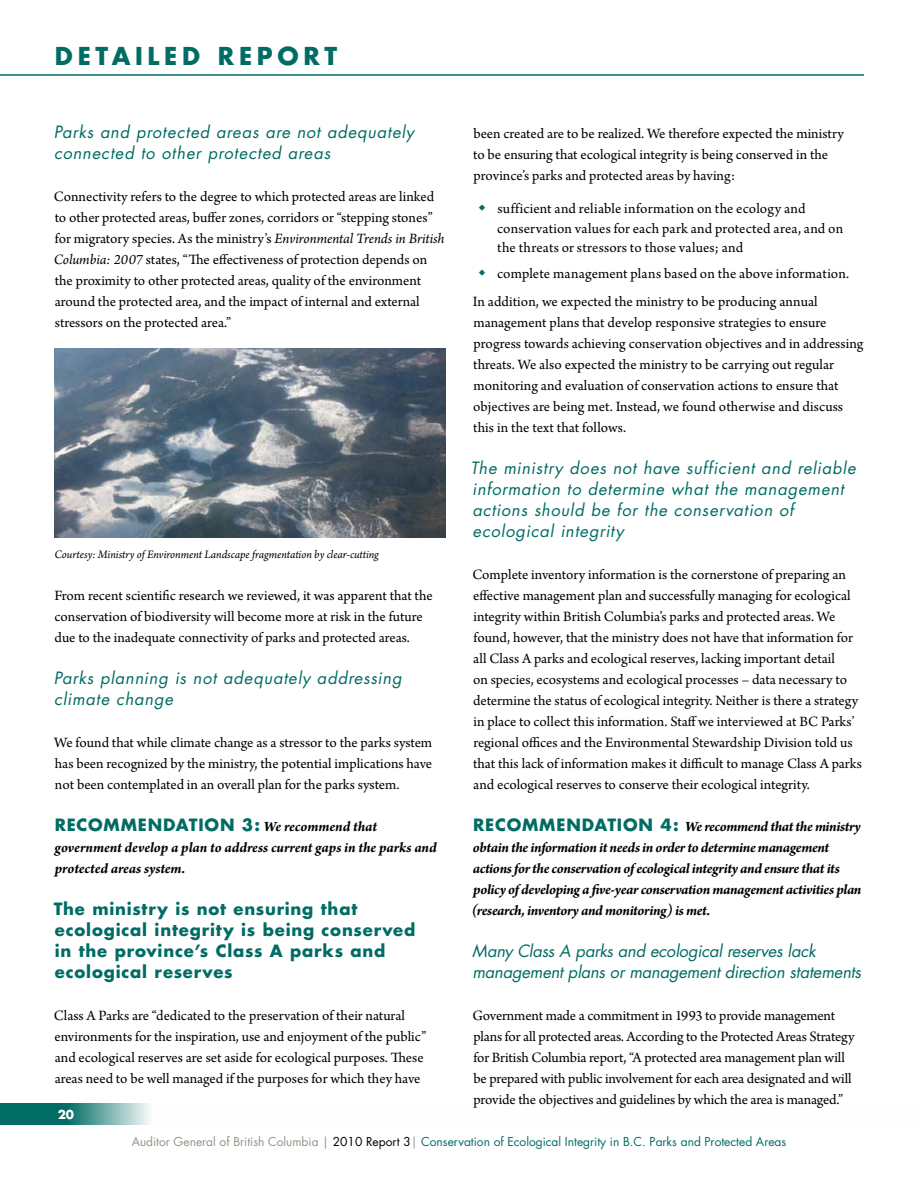
<style>
.page{position:relative;width:918px;height:1188px;background:#fff}
.page>*{position:absolute;margin:0;border:0;box-sizing:border-box;transform-origin:0 0}
.t1{font:700 24px "Futura";color:#006c64}
.t2{font:italic 16.5px/21px "Futura";letter-spacing:.045em;color:#006c64}
.t3{font:700 16.5px/21px "Futura";letter-spacing:.05em;color:#006c64}
.t4{font:italic 16.5px/21px "Futura";letter-spacing:-.01em;color:#006c64}
.t5{font:15px/21px "Arno Pro";color:#000}
.t6{font:italic 700 15px/21px "Arno Pro";letter-spacing:-.02em;color:#000}
.t7{font:12px "Futura";color:#006c64}
.t8{font:italic 12px "Arno Pro";letter-spacing:-.005em;color:#000}
.t9{font:700 12px "Futura";color:#fff}
.s1{font-style:italic}
.s2{font-family:"Futura";font-style:normal;font-size:16.5px;color:#006c64}
.s3{color:#939285}
.s4{color:#000}
</style>
<div class="page">
<img style="left:54px;top:348px;width:392px;height:190px">
<svg style="left:0;top:1104px;width:149px;height:21px;background:#43928c"></svg>
<hr style="left:0;top:74px;width:864px;height:2px;background:#006c64">
<h1 class="t1" style="left:55px;top:40px;width:20px">Deta</h1>
<h1 class="t1" style="left:135px;top:40px;width:164px">ile d Report</h1>
<p class="t2" style="left:54px;top:122px;width:362px">Parks and protected areas are not adequately connected to other protected areas</p>
<p class="t5" style="left:54px;top:187px;width:392px">Connectivity refers to the degree to which protected areas are linked to other protected areas, buffer zones, corridors or “stepping stones” for migratory species. As the ministry’s <span class="s1">Environmental Trends in British Columbia: 2007</span> states, “The effectiveness of protection depends on the proximity to other protected areas, quality of the environment around the protected area, and the impact of internal and external stressors on the protected area.”</p>
<p class="t8" style="left:55px;top:548px;width:326px">Courtesy: Ministry of Environment Landscape fragmentation by clear-cutting</p>
<p class="t5" style="left:54px;top:586px;width:380px">From recent scientific research we reviewed, it was apparent that the conservation of biodiversity will become more at risk in the future due to the inadequate connectivity of parks and protected areas.</p>
<p class="t2" style="left:54px;top:668px;width:349px">Parks planning is not adequately addressing climate change</p>
<p class="t5" style="left:54px;top:733px;width:379px;text-align:justify">We found that while climate change as a stressor to the parks system has been recognized by the ministry, the potential implications have not been contemplated in an overall plan for the parks system.</p>
<p class="t3" style="left:55px;top:814px;width:27px">Recomme</p>
<p class="t6" style="left:55px;top:817px;width:384px;text-indent:93px"><span class="s2">ndat io n 3:</span> We recommend that government develop a plan to address current gaps in the parks and protected areas system.</p>
<p class="t3" style="left:54px;top:898px;width:363px">The ministry is not ensuring that ecological integrity is being conserved in the province’s Class A parks and ecological reserves</p>
<p class="t5" style="left:54px;top:1006px;width:374px">Class A Parks are “dedicated to the preservation of their natural environments for the inspiration, use and enjoyment of the public” and ecological reserves are set aside for ecological purposes. These areas need to be well managed if the purposes for which they have</p>
<p class="t9" style="left:58px;top:1107px;width:18px">20</p>
<p class="t5" style="left:473px;top:124px;width:372px">been created are to be realized. We therefore expected the ministry to be ensuring that ecological integrity is being conserved in the province’s parks and protected areas by having:</p>
<p class="t5" style="left:497px;top:200px;width:348px;line-height:19.5px">sufficient and reliable information on the ecology and conservation values for each park and protected area, and on the threats or stressors to those values; and</p>
<p class="t5" style="left:473px;top:261px;width:378px;line-height:27.8px;text-indent:24px">complete management plans based on the above information.<br>In addition, we expected the ministry to be producing annual</p>
<p class="t5" style="left:473px;top:313px;width:392px">management plans that develop responsive strategies to ensure progress towards achieving conservation objectives and in addressing threats. We also expected the ministry to be carrying out regular monitoring and evaluation of conservation actions to ensure that objectives are being met. Instead, we found otherwise and discuss this in the text that follows.</p>
<p class="t2" style="left:471px;top:458px;width:387px">The ministry does not have sufficient and reliable information to determine what the management actions should be for the conservation of ecological integrity</p>
<p class="t5" style="left:472px;top:565px;width:391px">Complete inventory information is the cornerstone of preparing an effective management plan and successfully managing for ecological integrity within British Columbia’s parks and protected areas. We found, however, that the ministry does not have that information for all Class A parks and ecological reserves, lacking important detail<br>on species, ecosystems and ecological processes – data necessary to determine the status of ecological integrity. Neither is there a strategy in place to collect this information. Staff we interviewed at BC Parks’ regional offices and the Environmental Stewardship Division told us that this lack of information makes it difficult to manage Class A parks and ecological reserves to conserve their ecological integrity.</p>
<p class="t3" style="left:473px;top:814px;width:27px">Recomme</p>
<p class="t6" style="left:472px;top:817px;width:391px;text-indent:94px"><span class="s2">ndat io n 4 :</span> We recommend that the ministry obtain the information it needs in order to determine management actions for the conservation of ecological integrity and ensure that its policy of developing a five-year conservation management activities plan (research, inventory and monitoring) is met.</p>
<p class="t4" style="left:472px;top:941px;width:390px">Many Class A parks and ecological reserves lack management plans or management direction statements</p>
<p class="t5" style="left:472px;top:1006px;width:384px">Government made a commitment in 1993 to provide management plans for all protected areas. According to the Protected Areas Strategy for British Columbia report, “A protected area management plan will be prepared with public involvement for each area designated and will provide the objectives and guidelines by which the area is managed.”</p>
<p class="t7" style="left:132px;top:1134px;width:656px"><span class="s3">Auditor General of British Columbia |</span> <span class="s4">2010 Report 3</span><span class="s3">|</span> Conservation of Ecological Integrity in B.C. Parks and Protected Areas</p>
</div>
